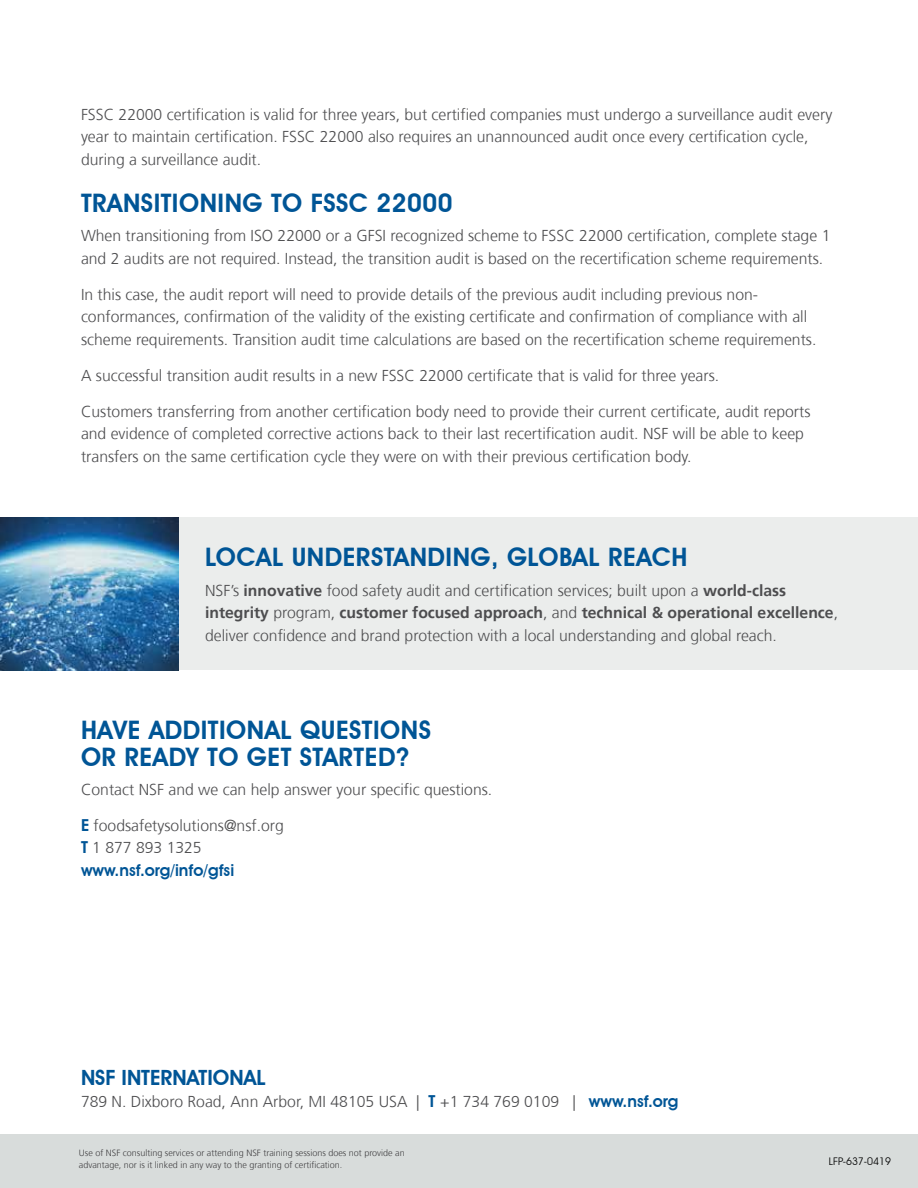
<style>
.page{position:relative;width:918px;height:1188px;background:#fff}
.page>*{position:absolute;margin:0;border:0;box-sizing:border-box;transform-origin:0 0}
.t1{font:600 25.5px/27px "Avant Garde IT Cby BT";letter-spacing:.02em;color:#005596}
.t2{font:600 21px "Avant Garde IT Cby BT";color:#005596}
.t3{font:600 16.5px "Avant Garde IT Cby BT";color:#005596}
.t4{font:300 15.75px/22.5px "Frutiger";color:#4d4d4f}
.t5{font:10.5px "Avant Garde IT Cby BT";color:#000}
.t6{font:300 9px/12px "Frutiger";color:#414042}
.s1{font-weight:700}
.s2{font-family:"Avant Garde IT Cby BT";font-weight:600;font-size:16.5px;color:#005596}
</style>
<div class="page">
<div style="left:0;top:1134px;width:918px;height:54px;background:#d8dcdb"></div>
<div style="left:0;top:518px;width:918px;height:152px;background:#ebedec"></div>
<img style="left:0;top:518px;width:178px;height:152px">
<p class="t4" style="left:81px;top:103px;width:753px">FSSC 22000 certification is valid for three years, but certified companies must undergo a surveillance audit every year to maintain certification. FSSC 22000 also requires an unannounced audit once every certification cycle, during a surveillance audit.</p>
<h1 class="t1" style="left:81px;top:189px;width:373px">TRANSITIONING TO FSSC 22000</h1>
<p class="t4" style="left:81px;top:225px;width:751px">When transitioning from ISO 22000 or a GFSI recognized scheme to FSSC 22000 certification, complete stage 1 and 2 audits are not required. Instead, the transition audit is based on the recertification scheme requirements.</p>
<p class="t4" style="left:81px;top:283px;width:737px">In this case, the audit report will need to provide details of the previous audit including previous non&shy;conformances, confirmation of the validity of the existing certificate and confirmation of compliance with all scheme requirements. Transition audit time calculations are based on the recertification scheme requirements.</p>
<p class="t4" style="left:81px;top:364px;width:640px">A successful transition audit results in a new FSSC 22000 certificate that is valid for three years.</p>
<p class="t4" style="left:81px;top:400px;width:731px">Customers transferring from another certification body need to provide their current certificate, audit reports and evidence of completed corrective actions back to their last recertification audit. NSF will be able to keep transfers on the same certification cycle they were on with their previous certification body.</p>
<h1 class="t1" style="left:205px;top:544px;width:484px">LOCAL UNDERSTANDING, GLOBAL REACH</h1>
<p class="t4" style="left:205px;top:579px;width:635px">NSF’s <span class="s1">innovative</span> food safety audit and certification services; built upon a <span class="s1">world-class integrity</span> program, <span class="s1">customer focused approach</span>, and <span class="s1">technical &amp; operational excellence</span>, deliver confidence and brand protection with a local understanding and global reach.</p>
<h1 class="t1" style="left:81px;top:716px;width:351px">HAVE ADDITIONAL QUESTIONS<br>OR READY TO GET STARTED?</h1>
<p class="t4" style="left:81px;top:778px;width:413px">Contact NSF and we can help answer your specific questions.</p>
<p class="t4" style="left:81px;top:814px;width:204px"><span class="s2">E</span> foodsafetysolutions@nsf.org<br><span class="s2">T</span> 1 877 893 1325</p>
<p class="t3" style="left:81px;top:860px;width:155px">www.nsf.org/info/gfsi</p>
<h2 class="t2" style="left:81px;top:1064px;width:186px">NSF INTERNATIONAL</h2>
<p class="t4" style="left:81px;top:1091px;width:599px">789 N. Dixboro Road, Ann Arbor, MI 48105 USA | <span class="s2">T</span> +1 734 769 0109 | <span class="s2">www.nsf.org</span></p>
<p class="t6" style="left:79px;top:1147px;width:327px">Use of NSF consulting services or attending NSF training sessions does not provide an advantage, nor is it linked in any way to the granting of certification.</p>
<p class="t5" style="left:829px;top:1155px;width:64px">LFP-637-0419</p>
</div>
